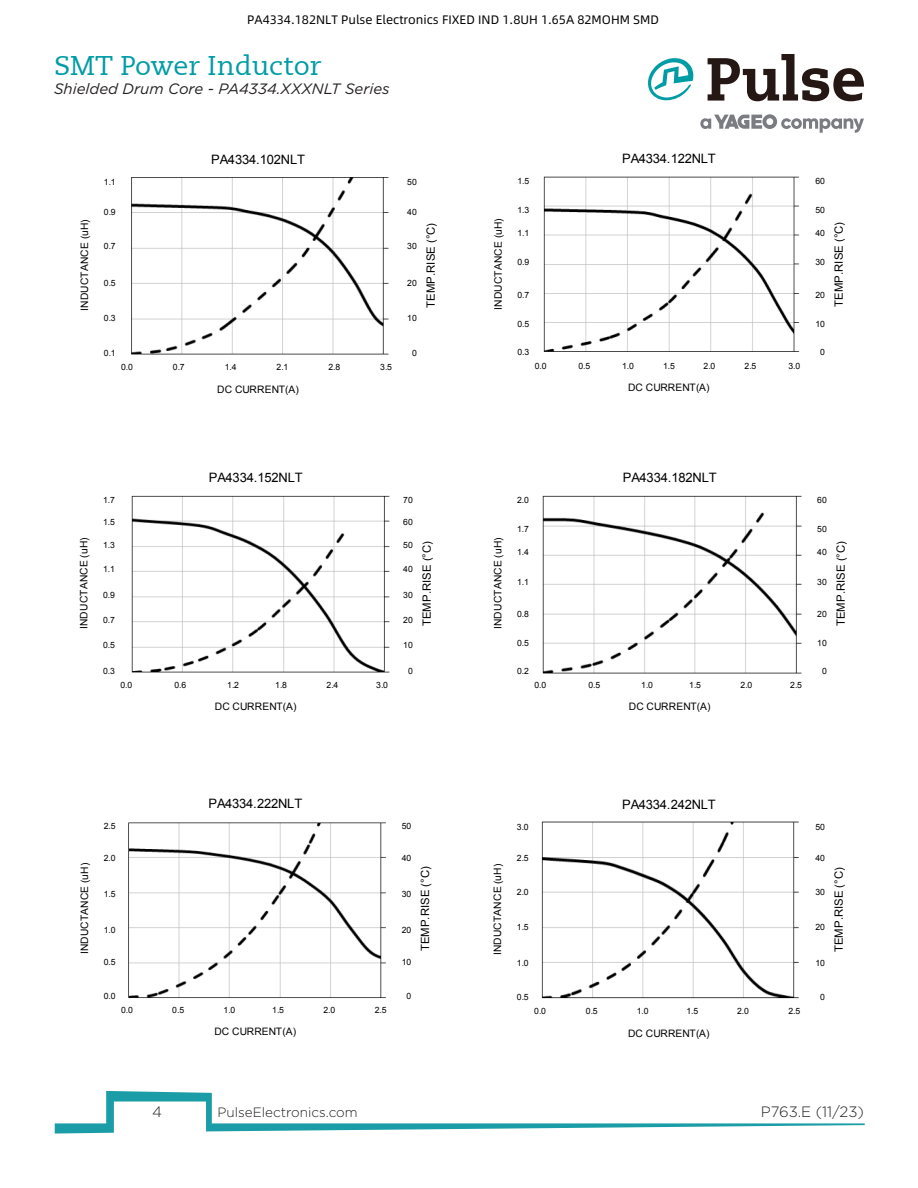
<style>
.page{position:relative;width:918px;height:1188px;background:#fff}
.page>*{position:absolute;margin:0;border:0;box-sizing:border-box;transform-origin:0 0}
.t1{font:27px "Caecilia LT";color:#009ca6}
.t2{font:italic 15px "Gotham";color:#231f20}
.t3{font:300 15px "Gotham";color:#231f20}
.t4{font:300 13.5px "Gotham";color:#231f20}
.t5{font:12.9px "Arial";letter-spacing:-.015em;color:#000}
.t6{font:12.3px "Alibaba Pu Hui Ti 3 55 Regular";color:#000}
.t7{font:11.4px "Arial";letter-spacing:.005em;color:#000}
.t8{font:10.2px "Arial";letter-spacing:.015em;color:#000}
.t9{font:8.7px "Arial";letter-spacing:.005em;color:#000}
</style>
<div class="page">
<svg style="left:700px;top:114px;width:164px;height:19px"></svg>
<svg style="left:708px;top:54px;width:156px;height:47px"></svg>
<svg style="left:648px;top:58px;width:45px;height:43px"></svg>
<svg style="left:55px;top:1091px;width:810px;height:43px"></svg>
<img style="left:131px;top:177px;width:258px;height:178px">
<img style="left:131px;top:495px;width:259px;height:178px">
<img style="left:128px;top:822px;width:258px;height:176px">
<img style="left:542px;top:495px;width:260px;height:179px">
<img style="left:543px;top:176px;width:257px;height:176px">
<img style="left:541px;top:821px;width:258px;height:178px">
<h3 class="t6" style="left:247px;top:11px;width:413px">PA4334.182NLT Pulse Electronics FIXED IND 1.8UH 1.65A 82MOHM SMD</h3>
<h1 class="t1" style="left:54px;top:50px;width:269px">SMT Power Inductor</h1>
<h2 class="t2" style="left:54px;top:79px;width:337px">Shielded Drum Core - PA4334.XXXNLT Series</h2>
<p class="t5" style="left:211px;top:151px;width:95px">PA4334.102NLT</p>
<p class="t5" style="left:622px;top:150px;width:95px">PA4334.122NLT</p>
<p class="t9" style="left:104px;top:176px;width:13px">1.1</p>
<p class="t9" style="left:407px;top:176px;width:11px">50</p>
<p class="t9" style="left:104px;top:206px;width:13px">0.9</p>
<p class="t9" style="left:407px;top:206px;width:11px">40</p>
<p class="t9" style="left:104px;top:240px;width:13px">0.7</p>
<p class="t9" style="left:407px;top:240px;width:11px">30</p>
<p class="t9" style="left:104px;top:278px;width:13px">0.5</p>
<p class="t9" style="left:407px;top:278px;width:11px">20</p>
<p class="t9" style="left:104px;top:313px;width:13px">0.3</p>
<p class="t9" style="left:407px;top:313px;width:11px">10</p>
<p class="t9" style="left:104px;top:348px;width:13px">0.1</p>
<p class="t9" style="left:412px;top:348px;width:6px">0</p>
<p class="t9" style="left:121px;top:362px;width:13px">0.0</p>
<p class="t9" style="left:173px;top:362px;width:13px">0.7</p>
<p class="t9" style="left:225px;top:362px;width:13px">1.4</p>
<p class="t9" style="left:277px;top:362px;width:13px">2.1</p>
<p class="t9" style="left:328px;top:362px;width:13px">2.8</p>
<p class="t9" style="left:380px;top:362px;width:13px">3.5</p>
<p class="t8" style="left:78px;top:311px;width:93px;rotate:-90deg">INDUCTANCE (uH)</p>
<p class="t7" style="left:423px;top:308px;width:86px;rotate:-90deg">TEMP.RISE (°C)</p>
<p class="t9" style="left:517px;top:175px;width:13px">1.5</p>
<p class="t9" style="left:815px;top:175px;width:11px">60</p>
<p class="t9" style="left:517px;top:204px;width:13px">1.3</p>
<p class="t9" style="left:815px;top:204px;width:11px">50</p>
<p class="t9" style="left:517px;top:228px;width:13px">1.1</p>
<p class="t9" style="left:815px;top:228px;width:11px">40</p>
<p class="t9" style="left:517px;top:257px;width:13px">0.9</p>
<p class="t9" style="left:815px;top:257px;width:11px">30</p>
<p class="t9" style="left:517px;top:289px;width:13px">0.7</p>
<p class="t9" style="left:815px;top:289px;width:11px">20</p>
<p class="t9" style="left:517px;top:318px;width:13px">0.5</p>
<p class="t9" style="left:815px;top:318px;width:11px">10</p>
<p class="t9" style="left:517px;top:346px;width:13px">0.3</p>
<p class="t9" style="left:820px;top:346px;width:6px">0</p>
<p class="t9" style="left:535px;top:360px;width:13px">0.0</p>
<p class="t9" style="left:578px;top:360px;width:13px">0.5</p>
<p class="t9" style="left:622px;top:360px;width:13px">1.0</p>
<p class="t9" style="left:663px;top:360px;width:13px">1.5</p>
<p class="t9" style="left:704px;top:360px;width:13px">2.0</p>
<p class="t9" style="left:745px;top:360px;width:13px">2.5</p>
<p class="t9" style="left:788px;top:360px;width:13px">3.0</p>
<p class="t8" style="left:492px;top:310px;width:93px;rotate:-90deg">INDUCTANCE (uH)</p>
<p class="t7" style="left:831px;top:307px;width:86px;rotate:-90deg">TEMP.RISE (°C)</p>
<p class="t8" style="left:217px;top:382px;width:83px">DC CURRENT(A)</p>
<p class="t8" style="left:628px;top:381px;width:83px">DC CURRENT(A)</p>
<p class="t5" style="left:209px;top:469px;width:95px">PA4334.152NLT</p>
<p class="t5" style="left:623px;top:469px;width:95px">PA4334.182NLT</p>
<p class="t9" style="left:103px;top:494px;width:13px">1.7</p>
<p class="t9" style="left:403px;top:494px;width:11px">70</p>
<p class="t9" style="left:103px;top:516px;width:13px">1.5</p>
<p class="t9" style="left:403px;top:516px;width:11px">60</p>
<p class="t9" style="left:103px;top:540px;width:13px">1.3</p>
<p class="t9" style="left:403px;top:540px;width:11px">50</p>
<p class="t9" style="left:103px;top:563px;width:13px">1.1</p>
<p class="t9" style="left:403px;top:563px;width:11px">40</p>
<p class="t9" style="left:103px;top:589px;width:13px">0.9</p>
<p class="t9" style="left:403px;top:589px;width:11px">30</p>
<p class="t9" style="left:103px;top:615px;width:13px">0.7</p>
<p class="t9" style="left:403px;top:615px;width:11px">20</p>
<p class="t9" style="left:103px;top:640px;width:13px">0.5</p>
<p class="t9" style="left:403px;top:640px;width:11px">10</p>
<p class="t9" style="left:103px;top:665px;width:13px">0.3</p>
<p class="t9" style="left:408px;top:665px;width:6px">0</p>
<p class="t9" style="left:120px;top:679px;width:13px">0.0</p>
<p class="t9" style="left:174px;top:679px;width:13px">0.6</p>
<p class="t9" style="left:227px;top:679px;width:13px">1.2</p>
<p class="t9" style="left:275px;top:679px;width:13px">1.8</p>
<p class="t9" style="left:327px;top:679px;width:13px">2.4</p>
<p class="t9" style="left:376px;top:679px;width:13px">3.0</p>
<p class="t8" style="left:77px;top:629px;width:93px;rotate:-90deg">INDUCTANCE (uH)</p>
<p class="t7" style="left:419px;top:626px;width:86px;rotate:-90deg">TEMP.RISE (°C)</p>
<p class="t8" style="left:215px;top:700px;width:83px">DC CURRENT(A)</p>
<p class="t9" style="left:517px;top:494px;width:13px">2.0</p>
<p class="t9" style="left:817px;top:494px;width:11px">60</p>
<p class="t9" style="left:517px;top:523px;width:13px">1.7</p>
<p class="t9" style="left:817px;top:523px;width:11px">50</p>
<p class="t9" style="left:517px;top:547px;width:13px">1.4</p>
<p class="t9" style="left:817px;top:547px;width:11px">40</p>
<p class="t9" style="left:517px;top:576px;width:13px">1.1</p>
<p class="t9" style="left:817px;top:576px;width:11px">30</p>
<p class="t9" style="left:517px;top:608px;width:13px">0.8</p>
<p class="t9" style="left:817px;top:608px;width:11px">20</p>
<p class="t9" style="left:517px;top:637px;width:13px">0.5</p>
<p class="t9" style="left:817px;top:637px;width:11px">10</p>
<p class="t9" style="left:517px;top:665px;width:13px">0.2</p>
<p class="t9" style="left:822px;top:665px;width:6px">0</p>
<p class="t9" style="left:534px;top:679px;width:13px">0.0</p>
<p class="t9" style="left:588px;top:679px;width:13px">0.5</p>
<p class="t9" style="left:641px;top:679px;width:13px">1.0</p>
<p class="t9" style="left:689px;top:679px;width:13px">1.5</p>
<p class="t9" style="left:741px;top:679px;width:13px">2.0</p>
<p class="t9" style="left:790px;top:679px;width:13px">2.5</p>
<p class="t8" style="left:629px;top:700px;width:83px">DC CURRENT(A)</p>
<p class="t8" style="left:491px;top:629px;width:93px;rotate:-90deg">INDUCTANCE (uH)</p>
<p class="t7" style="left:833px;top:626px;width:86px;rotate:-90deg">TEMP.RISE (°C)</p>
<p class="t5" style="left:208px;top:795px;width:95px">PA4334.222NLT</p>
<p class="t5" style="left:622px;top:796px;width:95px">PA4334.242NLT</p>
<p class="t9" style="left:104px;top:821px;width:13px">2.5</p>
<p class="t9" style="left:402px;top:821px;width:11px">50</p>
<p class="t9" style="left:104px;top:852px;width:13px">2.0</p>
<p class="t9" style="left:402px;top:852px;width:11px">40</p>
<p class="t9" style="left:104px;top:889px;width:13px">1.5</p>
<p class="t9" style="left:402px;top:889px;width:11px">30</p>
<p class="t9" style="left:104px;top:924px;width:13px">1.0</p>
<p class="t9" style="left:402px;top:924px;width:11px">20</p>
<p class="t9" style="left:104px;top:957px;width:13px">0.5</p>
<p class="t9" style="left:402px;top:957px;width:11px">10</p>
<p class="t9" style="left:104px;top:990px;width:13px">0.0</p>
<p class="t9" style="left:407px;top:990px;width:6px">0</p>
<p class="t9" style="left:121px;top:1004px;width:13px">0.0</p>
<p class="t9" style="left:172px;top:1004px;width:13px">0.5</p>
<p class="t9" style="left:224px;top:1004px;width:13px">1.0</p>
<p class="t9" style="left:272px;top:1004px;width:13px">1.5</p>
<p class="t9" style="left:323px;top:1004px;width:13px">2.0</p>
<p class="t9" style="left:375px;top:1004px;width:13px">2.5</p>
<p class="t8" style="left:78px;top:954px;width:93px;rotate:-90deg">INDUCTANCE (uH)</p>
<p class="t7" style="left:418px;top:951px;width:86px;rotate:-90deg">TEMP.RISE (°C)</p>
<p class="t8" style="left:214px;top:1025px;width:83px">DC CURRENT(A)</p>
<p class="t9" style="left:517px;top:821px;width:13px">3.0</p>
<p class="t9" style="left:815px;top:821px;width:11px">50</p>
<p class="t9" style="left:517px;top:852px;width:13px">2.5</p>
<p class="t9" style="left:815px;top:852px;width:11px">40</p>
<p class="t9" style="left:517px;top:886px;width:13px">2.0</p>
<p class="t9" style="left:815px;top:886px;width:11px">30</p>
<p class="t9" style="left:517px;top:921px;width:13px">1.5</p>
<p class="t9" style="left:815px;top:921px;width:11px">20</p>
<p class="t9" style="left:517px;top:957px;width:13px">1.0</p>
<p class="t9" style="left:815px;top:957px;width:11px">10</p>
<p class="t9" style="left:517px;top:992px;width:13px">0.5</p>
<p class="t9" style="left:820px;top:992px;width:6px">0</p>
<p class="t9" style="left:534px;top:1006px;width:13px">0.0</p>
<p class="t9" style="left:586px;top:1006px;width:13px">0.5</p>
<p class="t9" style="left:637px;top:1006px;width:13px">1.0</p>
<p class="t9" style="left:686px;top:1006px;width:13px">1.5</p>
<p class="t9" style="left:737px;top:1006px;width:13px">2.0</p>
<p class="t9" style="left:788px;top:1006px;width:13px">2.5</p>
<p class="t8" style="left:628px;top:1026px;width:83px">DC CURRENT(A)</p>
<p class="t8" style="left:491px;top:955px;width:93px;rotate:-90deg">INDUCTANCE (uH)</p>
<p class="t7" style="left:831px;top:952px;width:86px;rotate:-90deg">TEMP.RISE (°C)</p>
<h2 class="t3" style="left:152px;top:1103px;width:11px">4</h2>
<h3 class="t4" style="left:218px;top:1104px;width:142px">PulseElectronics.com</h3>
<h2 class="t3" style="left:761px;top:1103px;width:105px">P763.E (11/23)</h2>
</div>
